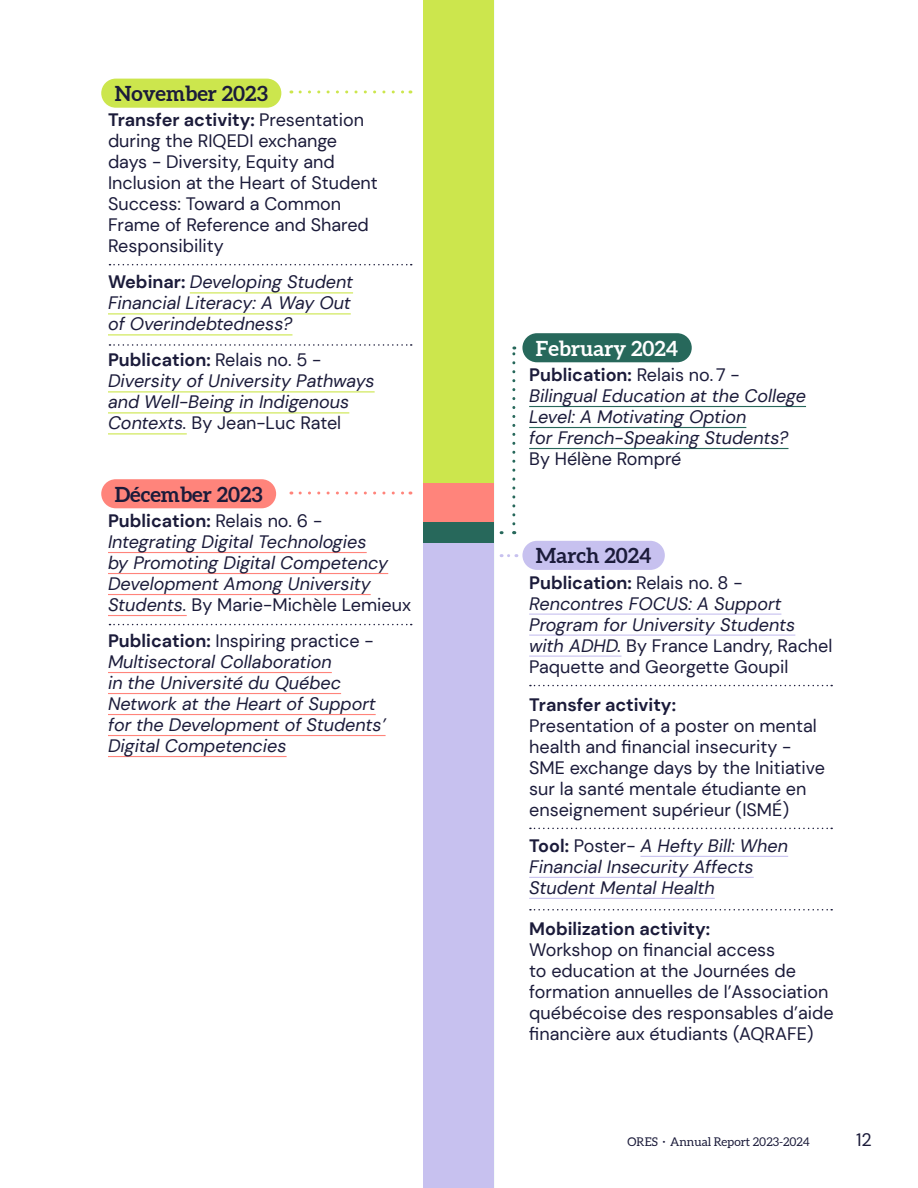
<style>
.page{position:relative;width:918px;height:1188px;background:#fff}
.page>*{position:absolute;margin:0;border:0;box-sizing:border-box;transform-origin:0 0}
.H3_-_Timeline{font:700 21px "Aleo";color:#1b1b3a}
.H3_-_Timeline-2{font:700 21px "Aleo";color:#fff}
.t1{font:italic 18px/21px "DM Sans";color:#1b1b3a}
.t2{font:18px/21px "DM Sans";color:#1b1b3a}
.t3{font:12px "Aleo";color:#1b1b3a}
.s1{font-weight:700}
.s2{font-weight:700;font-style:normal}
.s3{font-style:normal}
.s4{font-family:"Source Code Variable"}
</style>
<div class="page">
<div style="left:101px;top:79px;width:180px;height:29px;background:#cce64d;border-radius:15px"></div>
<hr style="left:190px;top:292px;width:163px;height:1px;background:#cce64d">
<hr style="left:108px;top:313px;width:243px;height:1px;background:#cce64d">
<hr style="left:108px;top:334px;width:184px;height:1px;background:#cce64d">
<hr style="left:108px;top:391px;width:267px;height:1px;background:#cce64d">
<hr style="left:108px;top:412px;width:241px;height:1px;background:#cce64d">
<hr style="left:108px;top:433px;width:79px;height:1px;background:#cce64d">
<div style="left:101px;top:479px;width:175px;height:29px;background:#ff847b;border-radius:15px"></div>
<hr style="left:108px;top:552px;width:259px;height:1px;background:#ff847b">
<hr style="left:108px;top:573px;width:280px;height:1px;background:#ff847b">
<hr style="left:108px;top:594px;width:263px;height:1px;background:#ff847b">
<hr style="left:108px;top:615px;width:79px;height:1px;background:#ff847b">
<hr style="left:108px;top:672px;width:224px;height:1px;background:#ff847b">
<hr style="left:108px;top:693px;width:233px;height:1px;background:#ff847b">
<hr style="left:108px;top:714px;width:268px;height:1px;background:#ff847b">
<hr style="left:108px;top:735px;width:278px;height:1px;background:#ff847b">
<hr style="left:108px;top:756px;width:179px;height:1px;background:#ff847b">
<div style="left:522px;top:333px;width:170px;height:29px;background:#27685b;border-radius:15px"></div>
<hr style="left:529px;top:406px;width:277px;height:1px;background:#27685b">
<hr style="left:529px;top:427px;width:217px;height:1px;background:#27685b">
<hr style="left:529px;top:448px;width:259px;height:1px;background:#27685b">
<div style="left:424px;top:0;width:70px;height:513px;background:#cce64d"></div>
<div style="left:424px;top:483px;width:70px;height:39px;background:#ff847b"></div>
<div style="left:424px;top:522px;width:70px;height:21px;background:#27685b"></div>
<div style="left:424px;top:543px;width:70px;height:645px;background:#c7c1ef"></div>
<svg style="left:501px;top:531px;width:14px;height:3px"></svg>
<svg style="left:512px;top:346px;width:3px;height:178px"></svg>
<div style="left:522px;top:541px;width:143px;height:29px;background:#c7c1ef;border-radius:15px"></div>
<hr style="left:529px;top:614px;width:252px;height:1px;background:#c7c1ef">
<hr style="left:529px;top:635px;width:266px;height:1px;background:#c7c1ef">
<hr style="left:529px;top:656px;width:92px;height:1px;background:#c7c1ef">
<hr style="left:640px;top:856px;width:148px;height:1px;background:#c7c1ef">
<hr style="left:529px;top:877px;width:225px;height:1px;background:#c7c1ef">
<hr style="left:529px;top:898px;width:186px;height:1px;background:#c7c1ef">
<svg style="left:300px;top:90px;width:111px;height:3px"></svg>
<svg style="left:300px;top:492px;width:111px;height:3px"></svg>
<svg style="left:110px;top:264px;width:302px;height:1px"></svg>
<svg style="left:110px;top:344px;width:302px;height:2px"></svg>
<svg style="left:110px;top:624px;width:302px;height:1px"></svg>
<svg style="left:530px;top:685px;width:302px;height:1px"></svg>
<svg style="left:530px;top:828px;width:302px;height:1px"></svg>
<svg style="left:530px;top:909px;width:302px;height:1px"></svg>
<p class="H3_-_Timeline" style="left:115px;top:80px;width:155px">November 2023</p>
<p class="t2" style="left:108px;top:110px;width:271px"><span class="s1">Transfer activity:</span> Presentation during the RIQEDI exchange days - Diversity, Equity and<br>Inclusion at the Heart of Student<br>Success: Toward a Common<br>Frame of Reference and Shared<br>Responsibility</p>
<p class="t1" style="left:108px;top:272px;width:247px"><span class="s2">Webinar:</span> Developing Student<br>Financial Literacy: A Way Out of Overindebtedness?</p>
<p class="t1" style="left:108px;top:350px;width:268px"><span class="s2">Publication:</span> <span class="s3">Relais no. 5 -<br></span>Diversity of University Pathways and Well-Being in Indigenous<br>Contexts. <span class="s3">By Jean-Luc Ratel</span></p>
<p class="H3_-_Timeline" style="left:115px;top:481px;width:149px">Décember 2023</p>
<p class="t1" style="left:108px;top:510px;width:305px"><span class="s2">Publication:</span> <span class="s3">Relais no. 6 -<br></span>Integrating Digital Technologies<br>by Promoting Digital Competency<br>Development Among University<br>Students. <span class="s3">By Marie-Michèle Lemieux</span></p>
<p class="t1" style="left:108px;top:630px;width:279px"><span class="s2">Publication:</span> <span class="s3">Inspiring practice -<br></span>Multisectoral Collaboration<br>in the Université du Québec<br>Network at the Heart of Support for the Development of Students’<br>Digital Competencies</p>
<p class="H3_-_Timeline-2" style="left:536px;top:335px;width:144px">February 2024</p>
<p class="t1" style="left:529px;top:364px;width:278px"><span class="s2">Publication:</span> <span class="s3">Relais no. 7 -<br></span>Bilingual Education at the College<br>Level: A Motivating Option<br>for French-Speaking Students?<br><span class="s3">By Hélène Rompré</span></p>
<p class="H3_-_Timeline" style="left:536px;top:543px;width:117px">March 2024</p>
<p class="t1" style="left:529px;top:572px;width:305px"><span class="s2">Publication:</span> <span class="s3">Relais no. 8 -<br></span>Rencontres FOCUS: A Support<br>Program for University Students with ADHD. <span class="s3">By France Landry, Rachel<br>Paquette and Georgette Goupil</span></p>
<p class="t2" style="left:529px;top:694px;width:297px"><span class="s1">Transfer activity:<br></span>Presentation of a poster on mental health and financial insecurity -<br>SME exchange days by the Initiative sur la santé mentale étudiante en enseignement supérieur (ISMÉ)</p>
<p class="t1" style="left:529px;top:835px;width:260px"><span class="s2">Tool:</span> <span class="s3">Poster-</span> A Hefty Bill: When<br>Financial Insecurity Affects<br>Student Mental Health</p>
<p class="t2" style="left:529px;top:918px;width:306px"><span class="s1">Mobilization activity:<br></span>Workshop on financial access<br>to education at the Journées de formation annuelles de l’Association québécoise des responsables d’aide financière aux étudiants (AQRAFE)</p>
<p class="t3" style="left:628px;top:1135px;width:184px">ORES <span class="s4">·</span> Annual Report 2023-2024</p>
<p class="t2" style="left:856px;top:1129px;width:17px">12</p>
</div>
